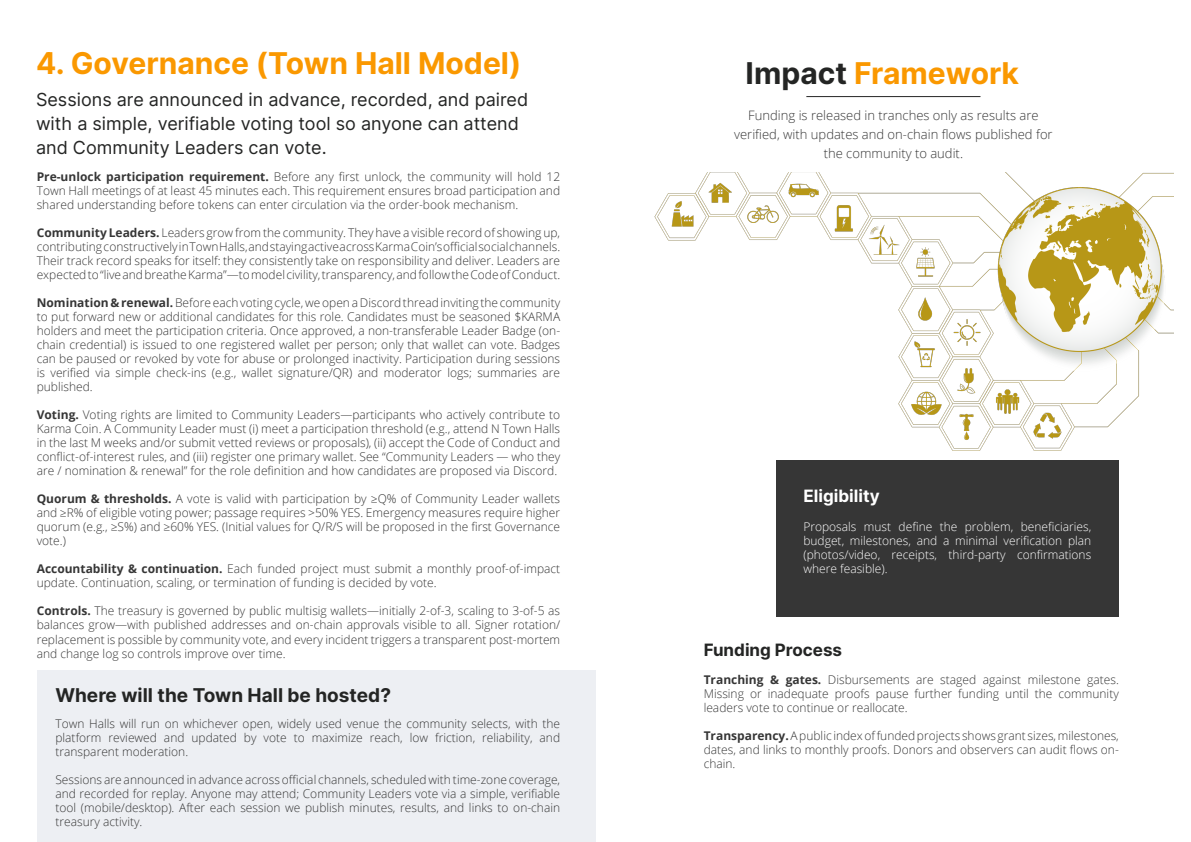
<style>
.page{position:relative;width:1191px;height:842px;background:#fff}
.page>*{position:absolute;margin:0;border:0;box-sizing:border-box;transform-origin:0 0}
.Title_01__Left{font:700 30px "Inter";color:#fa9800}
.Sub_Title_02__Left{font:700 19px "Inter";color:#242524}
.Sub_Title_02__Left-2{font:18px/24px "Inter";color:#242524}
.Sub_Title_02__Left-3{font:700 17px "Inter";color:#242524}
.Sub_Title_02__Left-4{font:700 17px "Inter";color:#fff}
.Body_02__Left{font:300 13px/19px "Open Sans";color:#363636;text-align:center}
.Body_03__Left_Justify{font:300 12px/14px "Open Sans";color:#363636;text-align:justify}
.Body_03__Left_Justify-2{font:300 12px/14px "Open Sans";color:#fff;text-align:justify}
.s1{font-weight:700}
.s2{color:#242524}
</style>
<div class="page">
<hr style="left:806px;top:96px;width:174px;height:1px;background:#242524">
<div style="left:37px;top:670px;width:558px;height:172px;background:#edeff3"></div>
<img style="left:654px;top:172px;width:519px;height:279px">
<div style="left:776px;top:460px;width:343px;height:156px;background:#363636"></div>
<p class="Title_01__Left" style="left:36px;top:41px;width:487px">4. Governance (Town Hall Model)</p>
<p class="Sub_Title_02__Left-2" style="left:36px;top:87px;width:494px">Sessions are announced in advance, recorded, and paired with a simple, verifiable voting tool so anyone can attend and Community Leaders can vote.</p>
<p class="Body_03__Left_Justify" style="left:37px;top:170px;width:525px"><span class="s1">Pre-unlock participation requirement.</span> Before any first unlock, the community will hold 12<br>Town Hall meetings of at least 45 minutes each. This requirement ensures broad participation and shared understanding before tokens can enter circulation via the order-book mechanism.</p>
<p class="Body_03__Left_Justify" style="left:37px;top:226px;width:525px"><span class="s1">Community Leaders.</span> Leaders grow from the community. They have a visible record of showing up, contributing constructively in Town Halls, and staying active across Karma Coin’s official social channels.<br>Their track record speaks for itself: they consistently take on responsibility and deliver. Leaders are expected to “live and breathe Karma”—to model civility, transparency, and follow the Code of Conduct.</p>
<p class="Body_03__Left_Justify" style="left:37px;top:296px;width:525px"><span class="s1">Nomination &amp; renewal.</span> Before each voting cycle, we open a Discord thread inviting the community to put forward new or additional candidates for this role. Candidates must be seasoned $KARMA holders and meet the participation criteria. Once approved, a non-transferable Leader Badge (on&shy;chain credential) is issued to one registered wallet per person; only that wallet can vote. Badges can be paused or revoked by vote for abuse or prolonged inactivity. Participation during sessions is verified via simple check-ins (e.g., wallet signature/QR) and moderator logs; summaries are published.</p>
<p class="Body_03__Left_Justify" style="left:37px;top:408px;width:525px"><span class="s1">Voting.</span> Voting rights are limited to Community Leaders—participants who actively contribute to Karma Coin. A Community Leader must (i) meet a participation threshold (e.g., attend N Town Halls in the last M weeks and/or submit vetted reviews or proposals), (ii) accept the Code of Conduct and conflict-of-interest rules, and (iii) register one primary wallet. See “Community Leaders — who they are / nomination &amp; renewal” for the role definition and how candidates are proposed via Discord.</p>
<p class="Body_03__Left_Justify" style="left:37px;top:492px;width:525px"><span class="s1">Quorum &amp; thresholds.</span> A vote is valid with participation by ≥Q% of Community Leader wallets and ≥R% of eligible voting power; passage requires &gt;50% YES. Emergency measures require higher quorum (e.g., ≥S%) and ≥60% YES. (Initial values for Q/R/S will be proposed in the first Governance vote.)</p>
<p class="Body_03__Left_Justify" style="left:37px;top:562px;width:525px"><span class="s1">Accountability &amp; continuation.</span> Each funded project must submit a monthly proof-of-impact update. Continuation, scaling, or termination of funding is decided by vote.</p>
<p class="Body_03__Left_Justify" style="left:37px;top:604px;width:525px"><span class="s1">Controls.</span> The treasury is governed by public multisig wallets—initially 2-of-3, scaling to 3-of-5 as balances grow—with published addresses and on-chain approvals visible to all. Signer rotation/ replacement is possible by community vote, and every incident triggers a transparent post-mortem and change log so controls improve over time.</p>
<p class="Sub_Title_02__Left" style="left:55px;top:681px;width:337px">Where will the Town Hall be hosted?</p>
<p class="Body_03__Left_Justify" style="left:55px;top:716px;width:506px">Town Halls will run on whichever open, widely used venue the community selects, with the platform reviewed and updated by vote to maximize reach, low friction, reliability, and transparent moderation.</p>
<p class="Body_03__Left_Justify" style="left:55px;top:772px;width:506px">Sessions are announced in advance across official channels, scheduled with time-zone coverage, and recorded for replay. Anyone may attend; Community Leaders vote via a simple, verifiable tool (mobile/desktop). After each session we publish minutes, results, and links to on-chain treasury activity.</p>
<p class="Title_01__Left" style="left:746px;top:51px;width:275px"><span class="s2">Impact</span> Framework</p>
<p class="Body_02__Left" style="left:734px;top:105px;width:320px">Funding is released in tranches only as results are verified, with updates and on-chain flows published for the community to audit.</p>
<p class="Sub_Title_02__Left-4" style="left:803px;top:484px;width:78px">Eligibility</p>
<p class="Body_03__Left_Justify-2" style="left:803px;top:519px;width:289px">Proposals must define the problem, beneficiaries, budget, milestones, and a minimal verification plan (photos/video, receipts, third-party confirmations where feasible).</p>
<p class="Sub_Title_02__Left-3" style="left:704px;top:637px;width:140px">Funding Process</p>
<p class="Body_03__Left_Justify" style="left:704px;top:672px;width:417px"><span class="s1">Tranching &amp; gates.</span> Disbursements are staged against milestone gates.<br>Missing or inadequate proofs pause further funding until the community leaders vote to continue or reallocate.</p>
<p class="Body_03__Left_Justify" style="left:704px;top:728px;width:417px"><span class="s1">Transparency.</span> A public index of funded projects shows grant sizes, milestones, dates, and links to monthly proofs. Donors and observers can audit flows on&shy;chain.</p>
</div>
